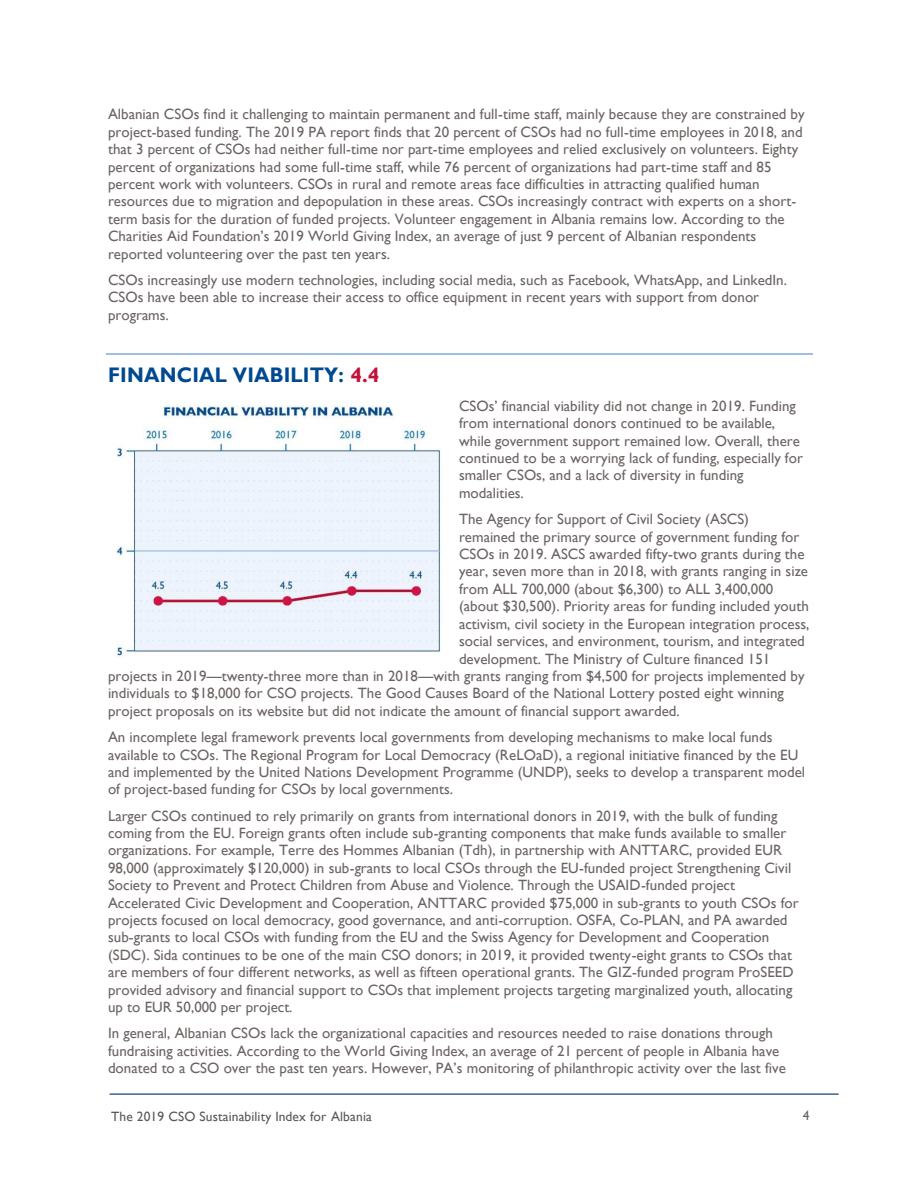
<style>
.page{position:relative;width:918px;height:1188px;background:#fff}
.page>*{position:absolute;margin:0;border:0;box-sizing:border-box;transform-origin:0 0}
.t1{font:700 21px "Gill Sans MT";letter-spacing:.005em;color:#004990;scale:.95 1}
.t2{font:15px/17.4px "Gill Sans MT";color:#6c6463}
.t3{font:13.5px "Gill Sans MT";letter-spacing:.01em;color:#595959}
.t4{font:13.5px "Gill Sans MT";color:#6c6463}
.s1{color:#c2113a}
</style>
<div class="page">
<hr style="left:110px;top:1094px;width:729px;height:1px;background:#002a6c">
<hr style="left:106px;top:354px;width:706px;height:1px;background:#9dbfe5">
<img style="left:116px;top:405px;width:325px;height:253px">
<p class="t2" style="left:108px;top:105px;width:698px">Albanian CSOs find it challenging to maintain permanent and full-time staff, mainly because they are constrained by project-based funding. The 2019 PA report finds that 20 percent of CSOs had no full-time employees in 2018, and that 3 percent of CSOs had neither full-time nor part-time employees and relied exclusively on volunteers. Eighty percent of organizations had some full-time staff, while 76 percent of organizations had part-time staff and 85 percent work with volunteers. CSOs in rural and remote areas face difficulties in attracting qualified human resources due to migration and depopulation in these areas. CSOs increasingly contract with experts on a short&shy;term basis for the duration of funded projects. Volunteer engagement in Albania remains low. According to the Charities Aid Foundation’s 2019 World Giving Index, an average of just 9 percent of Albanian respondents reported volunteering over the past ten years.</p>
<p class="t2" style="left:108px;top:271px;width:681px">CSOs increasingly use modern technologies, including social media, such as Facebook, WhatsApp, and LinkedIn.<br>CSOs have been able to increase their access to office equipment in recent years with support from donor programs.</p>
<h1 class="t1" style="left:108px;top:363px;width:287px">FINANCIAL VIABILITY: <span class="s1">4.4</span></h1>
<p class="t2" style="left:459px;top:397px;width:345px">CSOs’ financial viability did not change in 2019. Funding from international donors continued to be available, while government support remained low. Overall, there continued to be a worrying lack of funding, especially for smaller CSOs, and a lack of diversity in funding modalities.</p>
<p class="t2" style="left:459px;top:510px;width:292px">The Agency for Support of Civil Society (ASCS)</p>
<p class="t2" style="left:459px;top:528px;width:342px">remained the primary source of government funding for</p>
<p class="t2" style="left:459px;top:545px;width:347px">CSOs in 2019. ASCS awarded fifty-two grants during the</p>
<p class="t2" style="left:459px;top:562px;width:350px">year, seven more than in 2018, with grants ranging in size</p>
<p class="t2" style="left:459px;top:580px;width:316px">from ALL 700,000 (about $6,300) to ALL 3,400,000</p>
<p class="t2" style="left:459px;top:597px;width:351px">(about $30,500). Priority areas for funding included youth</p>
<p class="t2" style="left:459px;top:615px;width:352px">activism, civil society in the European integration process,</p>
<p class="t2" style="left:459px;top:632px;width:347px">social services, and environment, tourism, and integrated</p>
<p class="t2" style="left:459px;top:650px;width:313px">development. The Ministry of Culture financed 151</p>
<p class="t2" style="left:108px;top:667px;width:698px">projects in 2019—twenty-three more than in 2018—with grants ranging from $4,500 for projects implemented by</p>
<p class="t2" style="left:108px;top:684px;width:677px">individuals to $18,000 for CSO projects. The Good Causes Board of the National Lottery posted eight winning</p>
<p class="t2" style="left:108px;top:702px;width:573px">project proposals on its website but did not indicate the amount of financial support awarded.</p>
<p class="t2" style="left:108px;top:728px;width:699px">An incomplete legal framework prevents local governments from developing mechanisms to make local funds available to CSOs. The Regional Program for Local Democracy (ReLOaD), a regional initiative financed by the EU and implemented by the United Nations Development Programme (UNDP), seeks to develop a transparent model of project-based funding for CSOs by local governments.</p>
<p class="t2" style="left:108px;top:807px;width:692px">Larger CSOs continued to rely primarily on grants from international donors in 2019, with the bulk of funding coming from the EU. Foreign grants often include sub-granting components that make funds available to smaller organizations. For example, Terre des Hommes Albanian (Tdh), in partnership with ANTTARC, provided EUR 98,000 (approximately $120,000) in sub-grants to local CSOs through the EU-funded project Strengthening Civil Society to Prevent and Protect Children from Abuse and Violence. Through the USAID-funded project Accelerated Civic Development and Cooperation, ANTTARC provided $75,000 in sub-grants to youth CSOs for projects focused on local democracy, good governance, and anti-corruption. OSFA, Co-PLAN, and PA awarded sub-grants to local CSOs with funding from the EU and the Swiss Agency for Development and Cooperation (SDC). Sida continues to be one of the main CSO donors; in 2019, it provided twenty-eight grants to CSOs that are members of four different networks, as well as fifteen operational grants. The GIZ-funded program ProSEED provided advisory and financial support to CSOs that implement projects targeting marginalized youth, allocating up to EUR 50,000 per project.</p>
<p class="t2" style="left:108px;top:1024px;width:679px">In general, Albanian CSOs lack the organizational capacities and resources needed to raise donations through fundraising activities. According to the World Giving Index, an average of 21 percent of people in Albania have donated to a CSO over the past ten years. However, PA’s monitoring of philanthropic activity over the last five</p>
<p class="t3" style="left:111px;top:1108px;width:262px">The 2019 CSO Sustainability Index for Albania</p>
<p class="t4" style="left:803px;top:1107px;width:8px">4</p>
</div>
